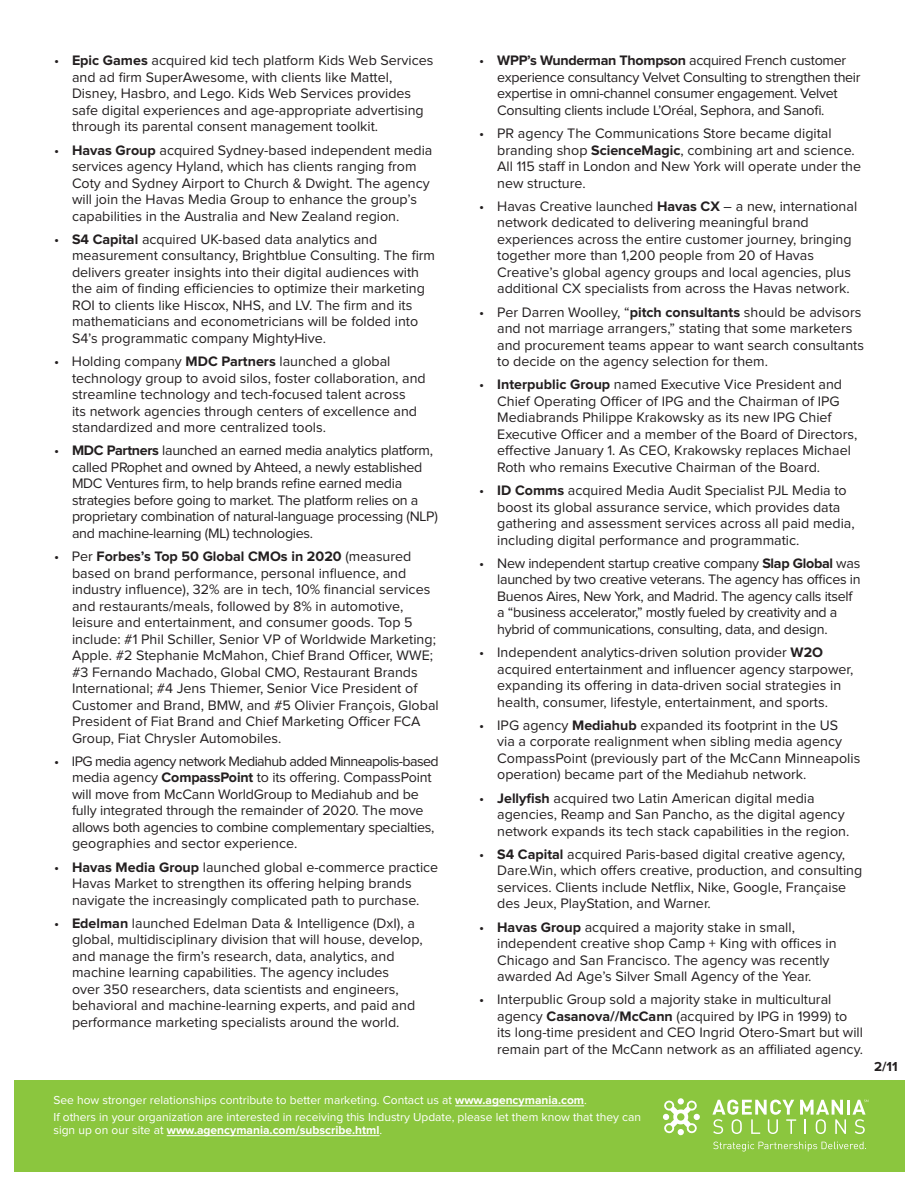
<style>
.page{position:relative;width:918px;height:1188px;background:#fff}
.page>*{position:absolute;margin:0;border:0;box-sizing:border-box;transform-origin:0 0}
.Bulleted_Body{font:14.25px/16.5px "Proxima Nova";color:#231f20}
.Bulleted_Body-2{font:14.25px/16.5px "Proxima Nova";letter-spacing:-.02em;color:#231f20}
.t1{font:700 13.5px "Proxima Nova";color:#231f20}
.t2{font:12px/17.1px "Proxima Nova";color:#fff}
.t3{font:700 12px "Proxima Nova";color:#fff}
.s1{font-weight:700}
.s2{font-weight:400}
</style>
<div class="page">
<div style="left:14px;top:1081px;width:891px;height:91px;background:#8bc63e"></div>
<hr style="left:847px;top:1100px;width:3px;height:15px;background:#fff">
<svg style="left:712px;top:1100px;width:134px;height:34px"></svg>
<div style="left:693px;top:1114px;width:7px;height:6px;background:#fff;border-radius:50%"></div>
<svg style="left:663px;top:1100px;width:34px;height:34px"></svg>
<svg style="left:713px;top:1142px;width:153px;height:10px"></svg>
<svg style="left:852px;top:1100px;width:16px;height:34px"></svg>
<hr style="left:455px;top:1106px;width:129px;height:1px;background:#fff">
<hr style="left:167px;top:1135px;width:213px;height:1px;background:#fff">
<p class="Bulleted_Body" style="left:72px;top:53px;width:363px;text-indent:-18px">• <span class="s1">Epic Games</span> acquired kid tech platform Kids Web Services and ad firm SuperAwesome, with clients like Mattel, Disney, Hasbro, and Lego. Kids Web Services provides safe digital experiences and age-appropriate advertising through its parental consent management toolkit.</p>
<p class="Bulleted_Body" style="left:72px;top:142px;width:362px;text-indent:-18px">• <span class="s1">Havas Group</span> acquired Sydney-based independent media services agency Hyland, which has clients ranging from Coty and Sydney Airport to Church &amp; Dwight. The agency will join the Havas Media Group to enhance the group’s capabilities in the Australia and New Zealand region.</p>
<p class="Bulleted_Body" style="left:72px;top:231px;width:365px;text-indent:-18px">• <span class="s1">S4 Capital</span> acquired UK-based data analytics and measurement consultancy, Brightblue Consulting. The firm delivers greater insights into their digital audiences with the aim of finding efficiencies to optimize their marketing ROI to clients like Hiscox, NHS, and LV. The firm and its mathematicians and econometricians will be folded into S4’s programmatic company MightyHive.</p>
<p class="Bulleted_Body" style="left:72px;top:354px;width:355px;text-indent:-18px">• Holding company <span class="s1">MDC Partners</span> launched a global technology group to avoid silos, foster collaboration, and streamline technology and tech-focused talent across<br>its network agencies through centers of excellence and standardized and more centralized tools.</p>
<p class="Bulleted_Body-2" style="left:72px;top:443px;width:367px;text-indent:-18px">• <span class="s1">MDC Partners</span> launched an earned media analytics platform, called PRophet and owned by Ahteed, a newly established MDC Ventures firm, to help brands refine earned media strategies before going to market. The platform relies on a proprietary combination of natural-language processing (NLP) and machine-learning (ML) technologies.</p>
<p class="Bulleted_Body" style="left:72px;top:549px;width:368px;text-indent:-18px">• Per <span class="s1">Forbes’s Top 50 Global CMOs in 2020</span> (measured based on brand performance, personal influence, and industry influence), 32% are in tech, 10% financial services and restaurants/meals, followed by 8% in automotive, leisure and entertainment, and consumer goods. Top 5 include: #1 Phil Schiller, Senior VP of Worldwide Marketing; Apple. #2 Stephanie McMahon, Chief Brand Officer, WWE; #3 Fernando Machado, Global CMO, Restaurant Brands International; #4 Jens Thiemer, Senior Vice President of Customer and Brand, BMW, and #5 Olivier François, Global President of Fiat Brand and Chief Marketing Officer FCA Group, Fiat Chrysler Automobiles.</p>
<p class="Bulleted_Body" style="left:72px;top:753px;width:368px;text-indent:-18px">• IPG media agency network Mediahub added Minneapolis-based media agency <span class="s1">CompassPoint</span> to its offering. CompassPoint will move from McCann WorldGroup to Mediahub and be fully integrated through the remainder of 2020. The move allows both agencies to combine complementary specialties, geographies and sector experience.</p>
<p class="Bulleted_Body" style="left:72px;top:859px;width:368px;text-indent:-18px">• <span class="s1">Havas Media Group</span> launched global e-commerce practice<br>Havas Market to strengthen its offering helping brands navigate the increasingly complicated path to purchase.</p>
<p class="Bulleted_Body" style="left:72px;top:915px;width:352px;text-indent:-18px">• <span class="s1">Edelman</span> launched Edelman Data &amp; Intelligence (DxI), a global, multidisciplinary division that will house, develop, and manage the firm’s research, data, analytics, and machine learning capabilities. The agency includes<br>over 350 researchers, data scientists and engineers, behavioral and machine-learning experts, and paid and performance marketing specialists around the world.</p>
<p class="Bulleted_Body-2" style="left:497px;top:53px;width:365px;text-indent:-18px">• <span class="s1">WPP’s Wunderman Thompson</span> acquired French customer experience consultancy Velvet Consulting to strengthen their expertise in omni-channel consumer engagement. Velvet Consulting clients include L’Oréal, Sephora, and Sanofi.</p>
<p class="Bulleted_Body" style="left:497px;top:126px;width:365px;text-indent:-18px">• PR agency The Communications Store became digital branding shop <span class="s1">ScienceMagic</span>, combining art and science.<br>All 115 staff in London and New York will operate under the new structure.</p>
<p class="Bulleted_Body" style="left:497px;top:198px;width:361px;text-indent:-18px">• Havas Creative launched <span class="s1">Havas CX</span> – a new, international network dedicated to delivering meaningful brand experiences across the entire customer journey, bringing together more than 1,200 people from 20 of Havas Creative’s global agency groups and local agencies, plus additional CX specialists from across the Havas network.</p>
<p class="Bulleted_Body" style="left:497px;top:304px;width:368px;text-indent:-18px">• Per Darren Woolley, “<span class="s1">pitch consultants</span> should be advisors and not marriage arrangers,” stating that some marketers and procurement teams appear to want search consultants to decide on the agency selection for them.</p>
<p class="Bulleted_Body" style="left:497px;top:377px;width:362px;text-indent:-18px">• <span class="s1">Interpublic Group</span> named Executive Vice President and Chief Operating Officer of IPG and the Chairman of IPG Mediabrands Philippe Krakowsky as its new IPG Chief Executive Officer and a member of the Board of Directors, effective January 1. As CEO, Krakowsky replaces Michael Roth who remains Executive Chairman of the Board.</p>
<p class="Bulleted_Body" style="left:497px;top:483px;width:359px;text-indent:-18px">• <span class="s1">ID Comms</span> acquired Media Audit Specialist PJL Media to boost its global assurance service, which provides data gathering and assessment services across all paid media, including digital performance and programmatic.</p>
<p class="Bulleted_Body-2" style="left:497px;top:555px;width:365px;text-indent:-18px">• New independent startup creative company <span class="s1">Slap Global</span> was launched by two creative veterans. The agency has offices in Buenos Aires, New York, and Madrid. The agency calls itself a “business accelerator,” mostly fueled by creativity and a hybrid of communications, consulting, data, and design.</p>
<p class="Bulleted_Body" style="left:497px;top:645px;width:358px;text-indent:-18px">• Independent analytics-driven solution provider <span class="s1">W2O </span>acquired entertainment and influencer agency starpower, expanding its offering in data-driven social strategies in health, consumer, lifestyle, entertainment, and sports.</p>
<p class="Bulleted_Body" style="left:497px;top:717px;width:365px;text-indent:-18px">• IPG agency <span class="s1">Mediahub</span> expanded its footprint in the US<br>via a corporate realignment when sibling media agency CompassPoint (previously part of the McCann Minneapolis operation) became part of the Mediahub network.</p>
<p class="Bulleted_Body" style="left:497px;top:790px;width:354px;text-indent:-18px">• <span class="s1">Jellyfish</span> acquired two Latin American digital media agencies, Reamp and San Pancho, as the digital agency network expands its tech stack capabilities in the region.</p>
<p class="Bulleted_Body" style="left:497px;top:846px;width:367px;text-indent:-18px">• <span class="s1">S4 Capital</span> acquired Paris-based digital creative agency, Dare.Win, which offers creative, production, and consulting services. Clients include Netflix, Nike, Google, Française des Jeux, PlayStation, and Warner.</p>
<p class="Bulleted_Body" style="left:497px;top:919px;width:341px;text-indent:-18px">• <span class="s1">Havas Group</span> acquired a majority stake in small, independent creative shop Camp + King with offices in Chicago and San Francisco. The agency was recently awarded Ad Age’s Silver Small Agency of the Year.</p>
<p class="Bulleted_Body" style="left:497px;top:992px;width:367px;text-indent:-18px">• Interpublic Group sold a majority stake in multicultural agency <span class="s1">Casanova//McCann</span> (acquired by IPG in 1999) to its long-time president and CEO Ingrid Otero-Smart but will remain part of the McCann network as an affiliated agency.</p>
<p class="t2" style="left:53px;top:1092px;width:589px">See how stronger relationships contribute to better marketing. Contact us at <span class="s1">www.agencymania.com</span>.<br>If others in your organization are interested in receiving this Industry Update, please let them know that they can</p>
<p class="t3" style="left:53px;top:1125px;width:330px"><span class="s2">sign up on our site at</span> www.agencymania.com/subscribe.html<span class="s2">.</span></p>
<p class="t1" style="left:874px;top:1060px;width:25px">2/11</p>
</div>
